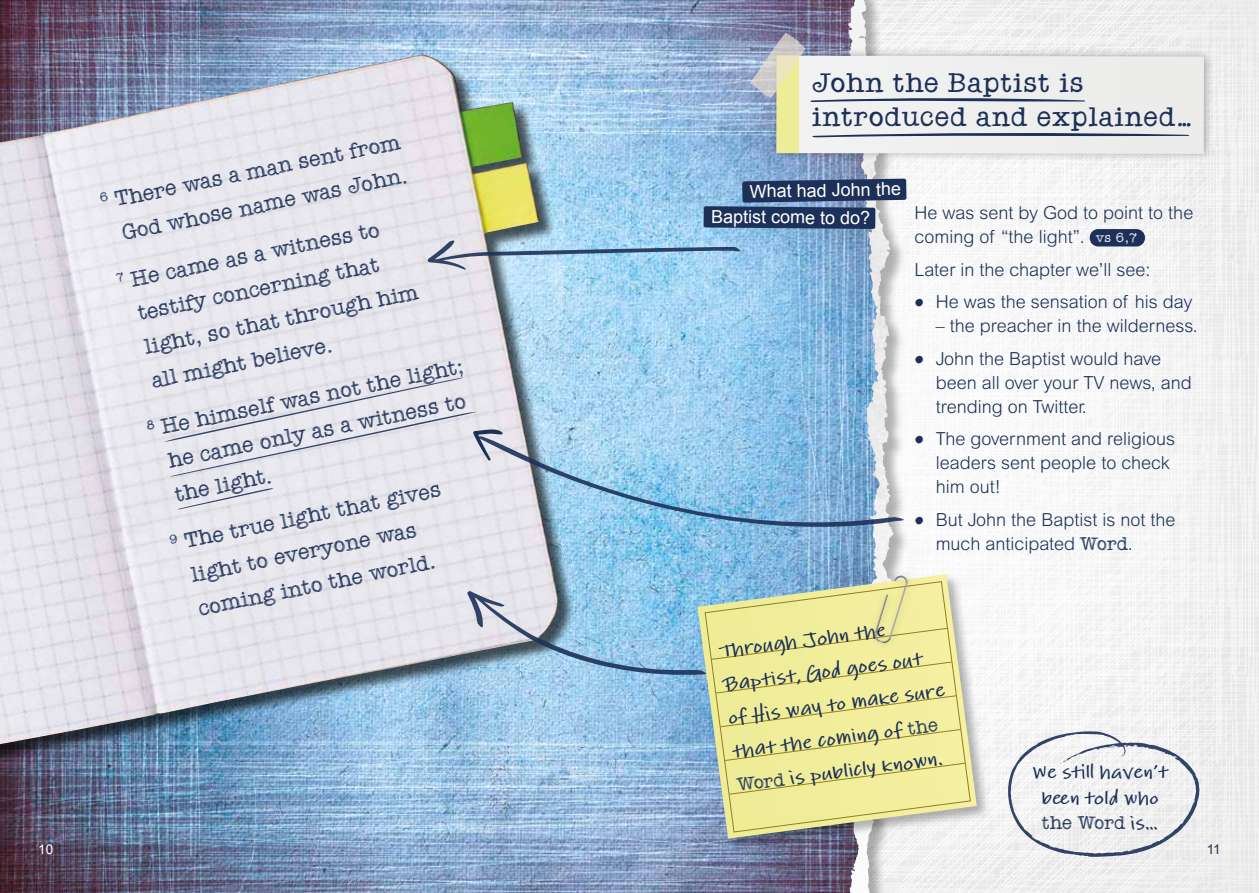
<style>
.page{position:relative;width:1259px;height:893px;background:#fff}
.page>*{position:absolute;margin:0;border:0;box-sizing:border-box;transform-origin:0 0}
.t1{font:28.5px/34.2px "Quattro Tempi Solid";letter-spacing:.03em;color:#1d3058}
.t2{font:22.5px/34.5px "Quattro Tempi";color:#1d3058}
.t3{font:700 20.25px/33.6px "Lindsey Pro";color:#1d3058}
.t4{font:700 19.5px/25.5px "Lindsey Pro";color:#1d3058;text-align:center}
.t5{font:19.5px "Quattro Tempi";color:#1d3058}
.t6{font:300 18px/24px "Arial MT Std";color:#1d3058}
.t7{font:18px "Arial";letter-spacing:-.01em;color:#fff}
.t8{font:13.5px "Arial";color:#fff}
.t9{font:13.5px "Arial";color:#1d3058}
.s1{font-family:"Quattro Tempi";font-weight:400;font-size:13.5px;color:#fff}
.s2{font-family:"Lindsey Pro";font-weight:400;font-size:20.25px}
.s3{font-family:"Quattro Tempi";font-weight:400;font-size:19.5px}
.s4{font-family:"Lindsey Pro";font-weight:700}
</style>
<div class="page">
<img style="left:911px;top:0;width:348px;height:893px">
<img style="left:878px;top:0;width:17px;height:893px">
<img style="left:0;top:0;width:878px;height:893px">
<div style="left:1089px;top:229px;width:56px;height:17px;background:#1d3058;border-radius:9px"></div>
<svg style="left:1006px;top:731px;width:193px;height:126px"></svg>
<div style="left:696px;top:572px;width:294px;height:280px;background:#000;opacity:.3"></div>
<svg style="left:697px;top:574px;width:280px;height:265px"></svg>
<svg style="left:704px;top:581px;width:267px;height:252px;background:#d0d5ae"></svg>
<div style="left:0;top:56px;width:575px;height:747px;background:#000;opacity:.3"></div>
<img style="left:0;top:55px;width:558px;height:689px">
<svg style="left:177px;top:488px;width:98px;height:22px;background:#dcdce4"></svg>
<svg style="left:427px;top:239px;width:315px;height:32px;background:#9ec1da"></svg>
<svg style="left:467px;top:591px;width:498px;height:204px;background:#c2d4bc"></svg>
<div style="left:770px;top:48px;width:444px;height:114px;background:#000;opacity:.3"></div>
<svg style="left:703px;top:179px;width:203px;height:50px;background:#475d80"></svg>
<div style="left:867px;top:569px;width:49px;height:83px;background:#000;opacity:.2"></div>
<img style="left:874px;top:576px;width:34px;height:67px">
<svg style="left:475px;top:431px;width:430px;height:121px;background:#98c1de"></svg>
<svg style="left:162px;top:377px;width:341px;height:100px;background:#e0e0e7"></svg>
<svg style="left:750px;top:32px;width:454px;height:122px"></svg>
<svg style="left:100px;top:192px;width:8px;height:10px"></svg>
<svg style="left:116px;top:272px;width:8px;height:10px"></svg>
<svg style="left:146px;top:420px;width:9px;height:10px"></svg>
<svg style="left:169px;top:534px;width:9px;height:10px"></svg>
<p class="t2" style="left:112px;top:181px;width:292px;rotate:-11deg">There was a man sent from<br>God whose name was John.</p>
<p class="t2" style="left:127px;top:261px;width:281px;rotate:-11deg">He came as a witness to testify concerning that light, so that through him all might believe.</p>
<p class="t2" style="left:158px;top:408px;width:310px;line-height:35px;rotate:-11deg">He himself was not the light; he came only as a witness to the light.</p>
<p class="t2" style="left:181px;top:523px;width:263px;rotate:-11deg">The true light that gives light to everyone was coming into the world.</p>
<h1 class="t1" style="left:812px;top:65px;width:382px">John the Baptist is introduced and explained…</h1>
<p class="t7" style="left:749px;top:180px;width:153px;rotate:-1deg">What had John the</p>
<p class="t7" style="left:711px;top:205px;width:161px">Baptist come to do?</p>
<p class="t6" style="left:914px;top:201px;width:280px">He was sent by God to point to the coming of “the light”. <span class="s1">vs 6,7</span></p>
<p class="t6" style="left:914px;top:257px;width:238px">Later in the chapter we’ll see:</p>
<p class="t6" style="left:914px;top:290px;width:279px"><span class="s2">•</span> He was the sensation of his day</p>
<p class="t6" style="left:935px;top:314px;width:264px">– the preacher in the wilderness.</p>
<p class="t6" style="left:935px;top:346px;width:258px;text-indent:-21px"><span class="s2">•</span> John the Baptist would have been all over your TV news, and trending on Twitter.</p>
<p class="t6" style="left:935px;top:427px;width:241px;text-indent:-21px"><span class="s2">•</span> The government and religious leaders sent people to check him out!</p>
<p class="t6" style="left:935px;top:507px;width:241px;text-indent:-21px"><span class="s2">•</span> But John the Baptist is not the much anticipated <span class="s3">Word</span>.</p>
<p class="t3" style="left:717px;top:633px;width:220px;rotate:-7deg">Through John the<br>Baptist, God goes out of His way to make sure that the coming of <span class="s3">the<br>Word</span> is publicly known.</p>
<p class="t4" style="left:1032px;top:759px;width:137px">We still haven’t been told who</p>
<p class="t5" style="left:1042px;top:811px;width:118px">the Word <span class="s4">is…</span></p>
<p class="t8" style="left:38px;top:841px;width:17px">10</p>
<p class="t9" style="left:1206px;top:841px;width:16px">11</p>
</div>
